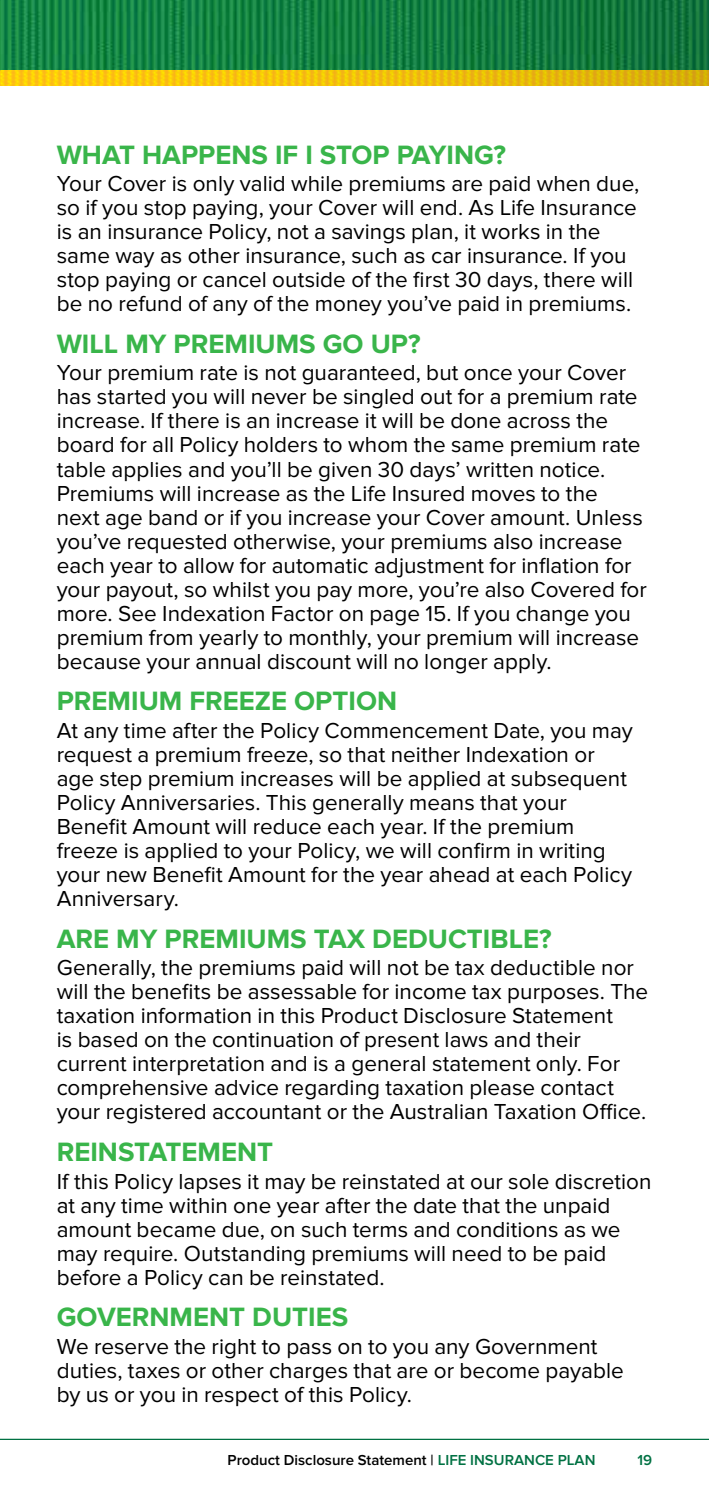
<style>
.page{position:relative;width:709px;height:1489px;background:#fff}
.page>*{position:absolute;margin:0;border:0;box-sizing:border-box;transform-origin:0 0}
.t1{font:700 27.5px "Proxima Nova";color:#39b54a}
.t2{font:22.5px/24px "Proxima Nova";color:#000}
.t3{font:600 15px "Proxima Nova";color:#000}
.t4{font:600 15px "Proxima Nova";color:#007143}
.s1{color:#007143}
</style>
<div class="page">
<hr style="left:0;top:1438px;width:709px;height:1px;background:#007143">
<svg style="left:1px;top:0;width:708px;height:85px;background:#3a8b38"></svg>
<svg style="left:0;top:0;width:1px;height:85px"></svg>
<p class="t1" style="left:57px;top:138px;width:451px">WHAT HAPPENS IF I STOP PAYING?</p>
<p class="t2" style="left:57px;top:172px;width:584px">Your Cover is only valid while premiums are paid when due, so if you stop paying, your Cover will end. As Life Insurance is an insurance Policy, not a savings plan, it works in the same way as other insurance, such as car insurance. If you stop paying or cancel outside of the first 30 days, there will be no refund of any of the money you’ve paid in premiums.</p>
<p class="t1" style="left:57px;top:328px;width:365px">WILL MY PREMIUMS GO UP?</p>
<p class="t2" style="left:57px;top:361px;width:592px">Your premium rate is not guaranteed, but once your Cover has started you will never be singled out for a premium rate increase. If there is an increase it will be done across the board for all Policy holders to whom the same premium rate table applies and you’ll be given 30 days’ written notice.<br>Premiums will increase as the Life Insured moves to the<br>next age band or if you increase your Cover amount. Unless you’ve requested otherwise, your premiums also increase each year to allow for automatic adjustment for inflation for your payout, so whilst you pay more, you’re also Covered for more. See Indexation Factor on page 15. If you change you premium from yearly to monthly, your premium will increase because your annual discount will no longer apply.</p>
<p class="t1" style="left:57px;top:685px;width:342px">PREMIUM FREEZE OPTION</p>
<p class="t2" style="left:57px;top:718px;width:577px">At any time after the Policy Commencement Date, you may request a premium freeze, so that neither Indexation or age step premium increases will be applied at subsequent Policy Anniversaries. This generally means that your Benefit Amount will reduce each year. If the premium freeze is applied to your Policy, we will confirm in writing your new Benefit Amount for the year ahead at each Policy Anniversary.</p>
<p class="t1" style="left:57px;top:922px;width:496px">ARE MY PREMIUMS TAX DEDUCTIBLE?</p>
<p class="t2" style="left:57px;top:956px;width:593px">Generally, the premiums paid will not be tax deductible nor will the benefits be assessable for income tax purposes. The taxation information in this Product Disclosure Statement<br>is based on the continuation of present laws and their current interpretation and is a general statement only. For comprehensive advice regarding taxation please contact your registered accountant or the Australian Taxation Office.</p>
<p class="t1" style="left:57px;top:1135px;width:218px">REINSTATEMENT</p>
<p class="t2" style="left:57px;top:1169px;width:596px">If this Policy lapses it may be reinstated at our sole discretion at any time within one year after the date that the unpaid amount became due, on such terms and conditions as we may require. Outstanding premiums will need to be paid before a Policy can be reinstated.</p>
<p class="t1" style="left:57px;top:1301px;width:293px">GOVERNMENT DUTIES</p>
<p class="t2" style="left:57px;top:1334px;width:568px">We reserve the right to pass on to you any Government duties, taxes or other charges that are or become payable by us or you in respect of this Policy.</p>
<p class="t3" style="left:228px;top:1451px;width:369px">Product Disclosure Statement | <span class="s1">LIFE INSURANCE PLAN</span></p>
<p class="t4" style="left:637px;top:1451px;width:16px">19</p>
</div>
